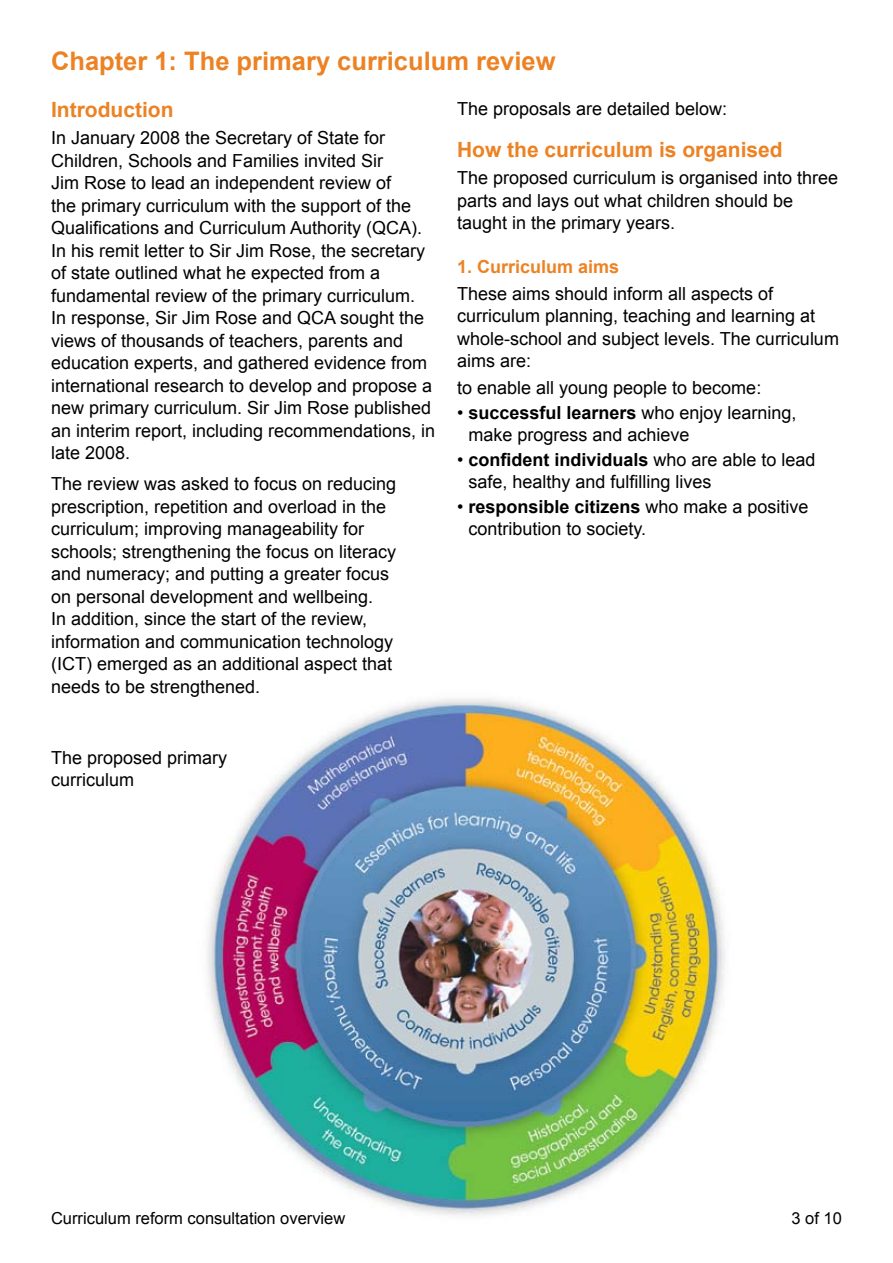
<style>
.page{position:relative;width:893px;height:1263px;background:#fff}
.page>*{position:absolute;margin:0;border:0;box-sizing:border-box;transform-origin:0 0}
.t1{font:700 25.5px "Arial";color:#ec8223}
.t2{font:700 21px "Arial";color:#ec8223}
.t3{font:18px/22.5px "Arial";color:#000}
.t4{font:700 18px "Arial";color:#ec8223}
.t5{font:16.5px "Arial";color:#000}
.s1{font-weight:700}
</style>
<div class="page">
<img style="left:207px;top:699px;width:518px;height:517px">
<h1 class="t1" style="left:51px;top:44px;width:506px">Chapter 1: The primary curriculum review</h1>
<p class="t2" style="left:51px;top:96px;width:124px">Introduction</p>
<p class="t3" style="left:51px;top:127px;width:386px">In January 2008 the Secretary of State for Children, Schools and Families invited Sir<br>Jim Rose to lead an independent review of<br>the primary curriculum with the support of the Qualifications and Curriculum Authority (QCA).<br>In his remit letter to Sir Jim Rose, the secretary of state outlined what he expected from a fundamental review of the primary curriculum.<br>In response, Sir Jim Rose and QCA sought the views of thousands of teachers, parents and education experts, and gathered evidence from international research to develop and propose a new primary curriculum. Sir Jim Rose published an interim report, including recommendations, in late 2008.</p>
<p class="t3" style="left:51px;top:473px;width:347px">The review was asked to focus on reducing prescription, repetition and overload in the curriculum; improving manageability for schools; strengthening the focus on literacy and numeracy; and putting a greater focus on personal development and wellbeing.<br>In addition, since the start of the review, information and communication technology (ICT) emerged as an additional aspect that needs to be strengthened.</p>
<p class="t3" style="left:51px;top:746px;width:178px">The proposed primary curriculum</p>
<p class="t3" style="left:457px;top:98px;width:272px">The proposals are detailed below:</p>
<p class="t2" style="left:457px;top:136px;width:327px">How the curriculum is organised</p>
<p class="t3" style="left:457px;top:167px;width:383px">The proposed curriculum is organised into three parts and lays out what children should be taught in the primary years.</p>
<p class="t4" style="left:457px;top:255px;width:164px">1. Curriculum aims</p>
<p class="t3" style="left:457px;top:282px;width:383px">These aims should inform all aspects of curriculum planning, teaching and learning at whole-school and subject levels. The curriculum aims are:</p>
<p class="t3" style="left:457px;top:376px;width:306px">to enable all young people to become:</p>
<p class="t3" style="left:468px;top:401px;width:330px;text-indent:-11px">• <span class="s1">successful learners</span> who enjoy learning, make progress and achieve</p>
<p class="t3" style="left:468px;top:448px;width:349px;text-indent:-11px">• <span class="s1">confident individuals</span> who are able to lead safe, healthy and fulfilling lives</p>
<p class="t3" style="left:468px;top:495px;width:342px;text-indent:-11px">• <span class="s1">responsible citizens</span> who make a positive contribution to society.</p>
<p class="t5" style="left:51px;top:1207px;width:296px">Curriculum reform consultation overview</p>
<p class="t5" style="left:791px;top:1207px;width:52px">3 of 10</p>
</div>
